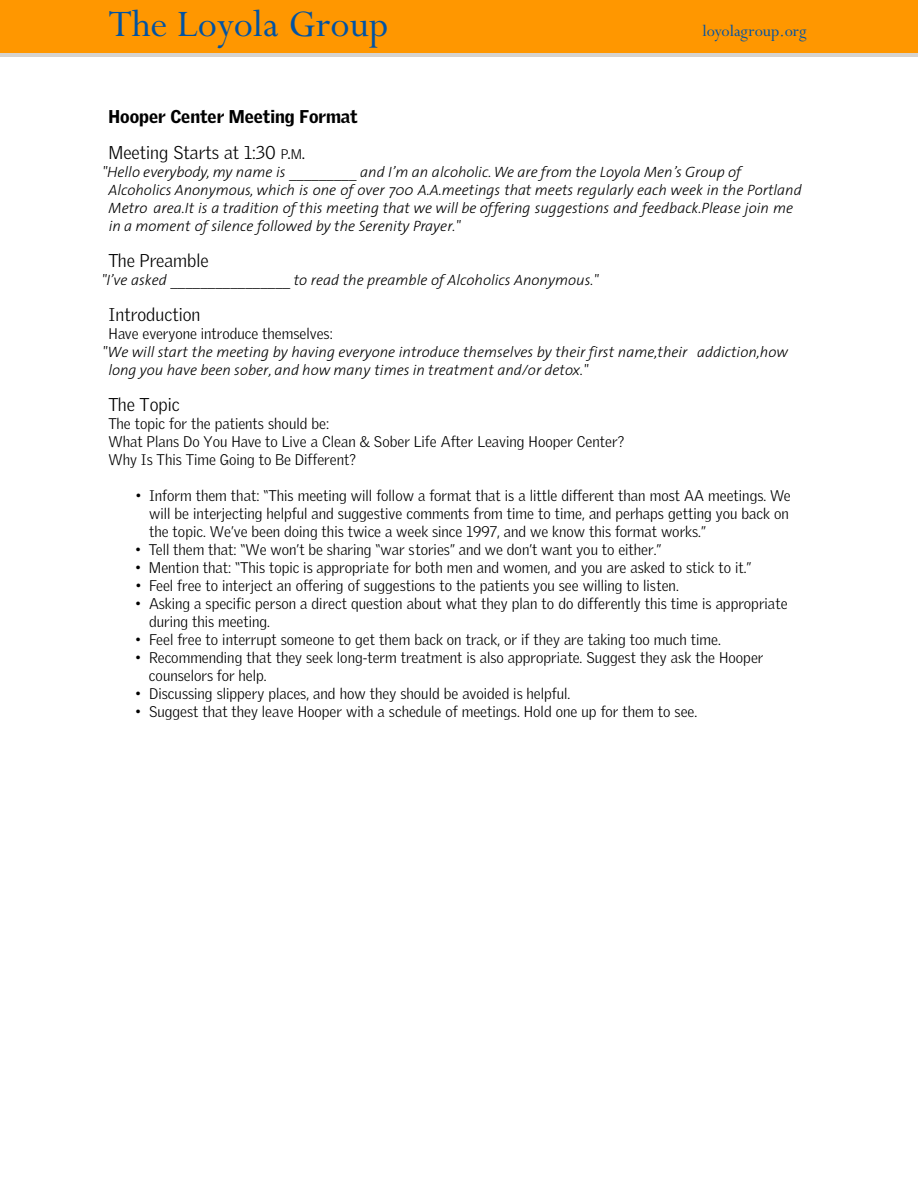
<style>
.page{position:relative;width:918px;height:1188px;background:#fff}
.page>*{position:absolute;margin:0;border:0;box-sizing:border-box;transform-origin:0 0}
.t1{font:42px "Perpetua";color:#0053a3}
.t2{font:900 18px/36px "Griffith Gothic";color:#000}
.t3{font:300 18px "Griffith Gothic";color:#000}
.t4{font:18px "Perpetua";color:#0053a3}
.t5{font:300 15px/18px "Griffith Gothic";color:#000}
.t6{font:italic 300 15px/18px "The Sans";color:#000}
.s1{font-weight:300}
.s2{font-weight:300;font-size:13.5px}
</style>
<div class="page">
<div style="left:0;top:0;width:918px;height:53px;background:#ff9700"></div>
<hr style="left:0;top:53px;width:918px;height:3px;background:#d6d3cf">
<h1 class="t1" style="left:108px;top:10px;width:281px">The Loyola Group</h1>
<p class="t4" style="left:703px;top:25px;width:106px">loyolagroup.org</p>
<p class="t2" style="left:108px;top:99px;width:251px">Hooper Center Meeting Format<br><span class="s1">Meeting Starts at 1:30</span> <span class="s2">P</span><span class="s1">.</span><span class="s2">M</span><span class="s1">.</span></p>
<p class="t6" style="left:108px;top:164px;width:695px;text-indent:-6px">"Hello everybody, my name is _________ and I’m an alcoholic. We are from the Loyola Men’s Group of Alcoholics Anonymous, which is one of over 700 A.A.meetings that meets regularly each week in the Portland Metro area.It is a tradition of this meeting that we will be offering suggestions and feedback.Please join me in a moment of silence followed by the Serenity Prayer."</p>
<p class="t3" style="left:109px;top:252px;width:102px">The Preamble</p>
<p class="t6" style="left:101px;top:272px;width:499px">"I’ve asked ________________ to read the preamble of Alcoholics Anonymous."</p>
<p class="t3" style="left:109px;top:306px;width:93px">Introduction</p>
<p class="t5" style="left:109px;top:325px;width:226px">Have everyone introduce themselves:</p>
<p class="t6" style="left:108px;top:344px;width:681px;text-indent:-6px">"We will start the meeting by having everyone introduce themselves by their first name,their addiction,how long you have been sober, and how many times in treatment and/or detox."</p>
<p class="t3" style="left:109px;top:396px;width:73px">The Topic</p>
<p class="t5" style="left:108px;top:415px;width:518px">The topic for the patients should be:<br>What Plans Do You Have to Live a Clean &amp; Sober Life After Leaving Hooper Center?<br>Why Is This Time Going to Be Different?</p>
<p class="t5" style="left:149px;top:487px;width:643px;text-indent:-13px">• Inform them that: “This meeting will follow a format that is a little different than most AA meetings. We will be interjecting helpful and suggestive comments from time to time, and perhaps getting you back on the topic. We’ve been doing this twice a week since 1997, and we know this format works.”</p>
<p class="t5" style="left:136px;top:541px;width:527px">• Tell them that: “We won’t be sharing “war stories” and we don’t want you to either.”</p>
<p class="t5" style="left:136px;top:559px;width:618px">• Mention that: “This topic is appropriate for both men and women, and you are asked to stick to it.”</p>
<p class="t5" style="left:136px;top:577px;width:545px">• Feel free to interject an offering of suggestions to the patients you see willing to listen.</p>
<p class="t5" style="left:149px;top:595px;width:640px;text-indent:-14px">• Asking a specific person a direct question about what they plan to do differently this time is appropriate during this meeting.</p>
<p class="t5" style="left:135px;top:631px;width:587px">• Feel free to interrupt someone to get them back on track, or if they are taking too much time.</p>
<p class="t5" style="left:149px;top:649px;width:616px;text-indent:-13px">• Recommending that they seek long-term treatment is also appropriate. Suggest they ask the Hooper counselors for help.</p>
<p class="t5" style="left:136px;top:685px;width:436px">• Discussing slippery places, and how they should be avoided is helpful.</p>
<p class="t5" style="left:135px;top:703px;width:563px">• Suggest that they leave Hooper with a schedule of meetings. Hold one up for them to see.</p>
</div>
